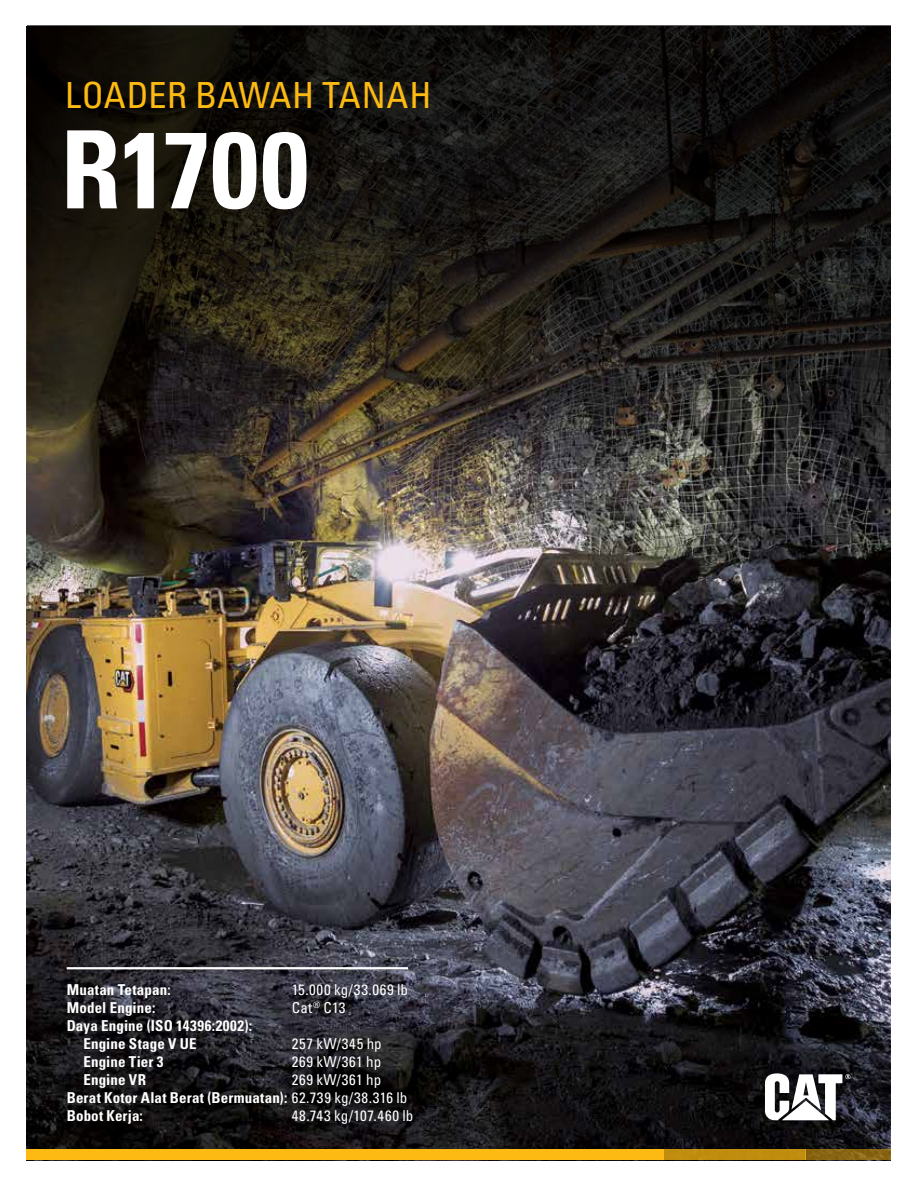
<style>
.page{position:relative;width:918px;height:1188px;background:#fff}
.page>*{position:absolute;margin:0;border:0;box-sizing:border-box;transform-origin:0 0}
.t1{font:700 condensed 108px "Univers LT Std";letter-spacing:.005em;color:#fff}
.t2{font:condensed 36px "Univers LT Std";letter-spacing:.015em;color:#fdba12}
.t3{font:700 condensed 15px/18px "Univers LT Std";letter-spacing:.01em;color:#fff}
.t4{font:condensed 15px "Univers LT Std";letter-spacing:.04em;color:#fff}
.s1{font-weight:400}
</style>
<div class="page">
<img style="left:26px;top:26px;width:864px;height:972px">
<svg style="left:27px;top:25px;width:864px;height:450px;background:#201d17"></svg>
<svg style="left:26px;top:998px;width:864px;height:152px;background:#19181a"></svg>
<div style="left:26px;top:1150px;width:638px;height:10px;background:#fdba12"></div>
<svg style="left:806px;top:1150px;width:84px;height:10px"></svg>
<div style="left:664px;top:1150px;width:142px;height:10px;background:#c08d0f"></div>
<svg style="left:765px;top:1073px;width:85px;height:47px"></svg>
<hr style="left:67px;top:967px;width:341px;height:2px;background:#fff">
<h1 class="t1" style="left:62px;top:55px;width:295px">794 AC</h1>
<h2 class="t2" style="left:65px;top:72px;width:368px">LOADER BAWAH TANAH</h2>
<h1 class="t1" style="left:61px;top:104px;width:249px">R1700</h1>
<p class="t3" style="left:67px;top:980px;width:105px">Muatan Tetapan:</p>
<p class="t4" style="left:292px;top:980px;width:118px">15.000 kg/33.069 lb</p>
<p class="t3" style="left:67px;top:998px;width:90px">Model Engine:</p>
<p class="t4" style="left:292px;top:998px;width:55px">Cat<sup>®</sup> C13</p>
<p class="t3" style="left:83px;top:1016px;width:170px;text-indent:-17px">Daya Engine (ISO 14396:2002):<br>Engine Stage V UE</p>
<p class="t4" style="left:292px;top:1034px;width:91px">257 kW/345 hp</p>
<p class="t3" style="left:83px;top:1052px;width:82px">Engine Tier 3</p>
<p class="t4" style="left:292px;top:1052px;width:91px">269 kW/361 hp</p>
<p class="t3" style="left:83px;top:1070px;width:64px">Engine VR</p>
<p class="t3" style="left:67px;top:1070px;width:342px;text-indent:225px"><span class="s1">269 kW/361 hp<br></span>Berat Kotor Alat Berat (Bermuatan): <span class="s1">62.739 kg/38.316 lb<br></span>Bobot Kerja:</p>
<p class="t4" style="left:292px;top:1106px;width:123px">48.743 kg/107.460 lb</p>
</div>
